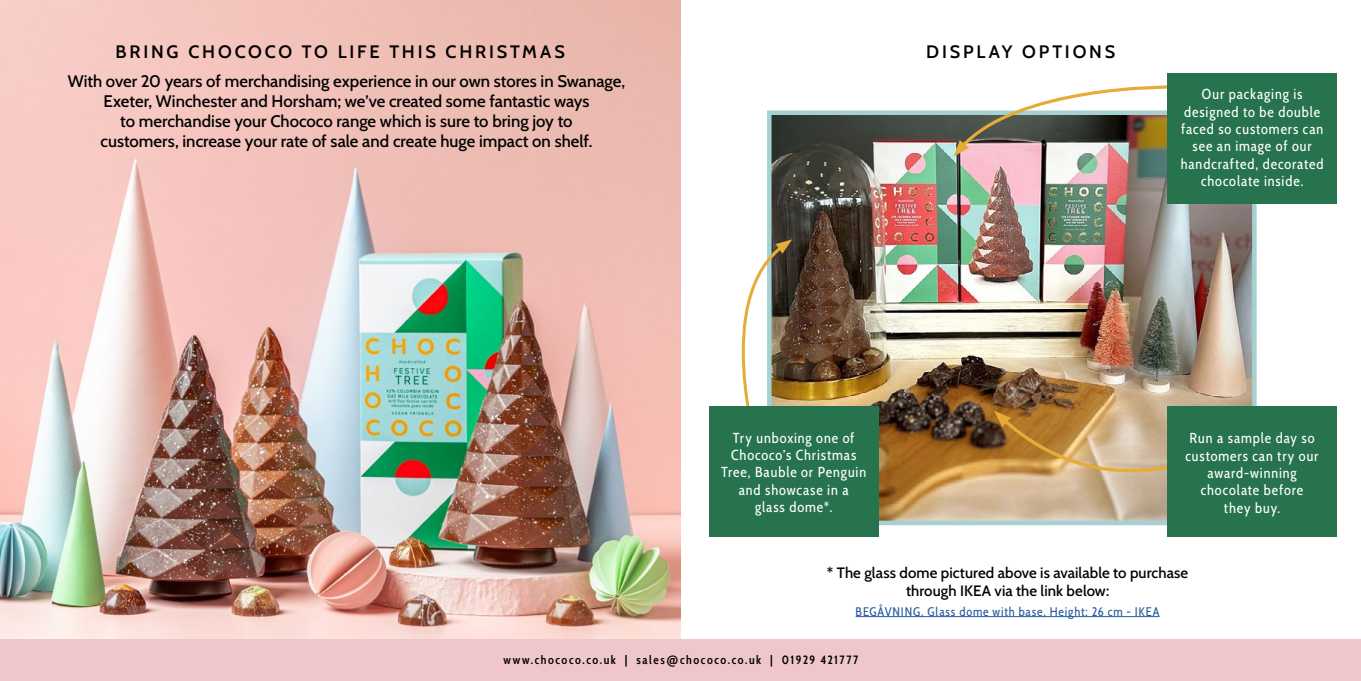
<style>
.page{position:relative;width:1361px;height:681px;background:#fff}
.page>*{position:absolute;margin:0;border:0;box-sizing:border-box;transform-origin:0 0}
.t1{font:600 18px "Cabin";letter-spacing:.155em;color:#000}
.t2{font:500 16.8px/20.1px "Cabin";color:#000;text-align:center}
.t3{font:500 15px/18px "Cabin";letter-spacing:.005em;color:#000;text-align:center}
.t4{font:14.4px/17.4px "Cabin Condensed";letter-spacing:.06em;color:#fff;text-align:center}
.t5{font:12.45px "Cabin Condensed";letter-spacing:.07em;color:#275b9b}
.t6{font:600 12px "Cabin Condensed";letter-spacing:.125em;color:#000}
</style>
<div class="page">
<img style="left:0;top:0;width:680px;height:639px">
<hr style="left:855px;top:616px;width:304px;height:1px;background:#275b9b">
<img style="left:772px;top:115px;width:479px;height:405px">
<img style="left:953px;top:85px;width:214px;height:71px">
<div style="left:1167px;top:73px;width:169px;height:130px;background:#26734d"></div>
<svg style="left:994px;top:410px;width:173px;height:101px;background:#c8a678"></svg>
<div style="left:0;top:639px;width:1361px;height:41px;background:#efc6ca"></div>
<svg style="left:741px;top:239px;width:51px;height:167px"></svg>
<div style="left:1167px;top:405px;width:169px;height:131px;background:#26734d"></div>
<div style="left:709px;top:406px;width:169px;height:130px;background:#26734d"></div>
<p class="t1" style="left:116px;top:37px;width:451px">BRING CHOCOCO TO LIFE THIS CHRISTMAS</p>
<p class="t1" style="left:926px;top:37px;width:190px">DISPLAY OPTIONS</p>
<p class="t2" style="left:68px;top:70px;width:559px">With over 20 years of merchandising experience in our own stores in Swanage, Exeter, Winchester and Horsham; we’ve created some fantastic ways<br>to merchandise your Chococo range which is sure to bring joy to<br>customers, increase your rate of sale and create huge impact on shelf.</p>
<p class="t4" style="left:1180px;top:84px;width:144px">Our packaging is designed to be double faced so customers can see an image of our handcrafted, decorated chocolate inside.</p>
<p class="t4" style="left:721px;top:427px;width:146px">Try unboxing one of<br>Chococo’s Christmas<br>Tree, Bauble or Penguin and showcase in a<br>glass dome*.</p>
<p class="t4" style="left:1185px;top:428px;width:135px">Run a sample day so customers can try our award-winning chocolate before<br>they buy.</p>
<p class="t3" style="left:827px;top:563px;width:363px">* The glass dome pictured above is available to purchase through IKEA via the link below:</p>
<p class="t5" style="left:855px;top:601px;width:305px">BEGÅVNING, Glass dome with base, Height: 26 cm - IKEA</p>
<p class="t6" style="left:503px;top:650px;width:356px">www.chococo.co.uk | sales@chococo.co.uk | 01929 421777</p>
</div>
